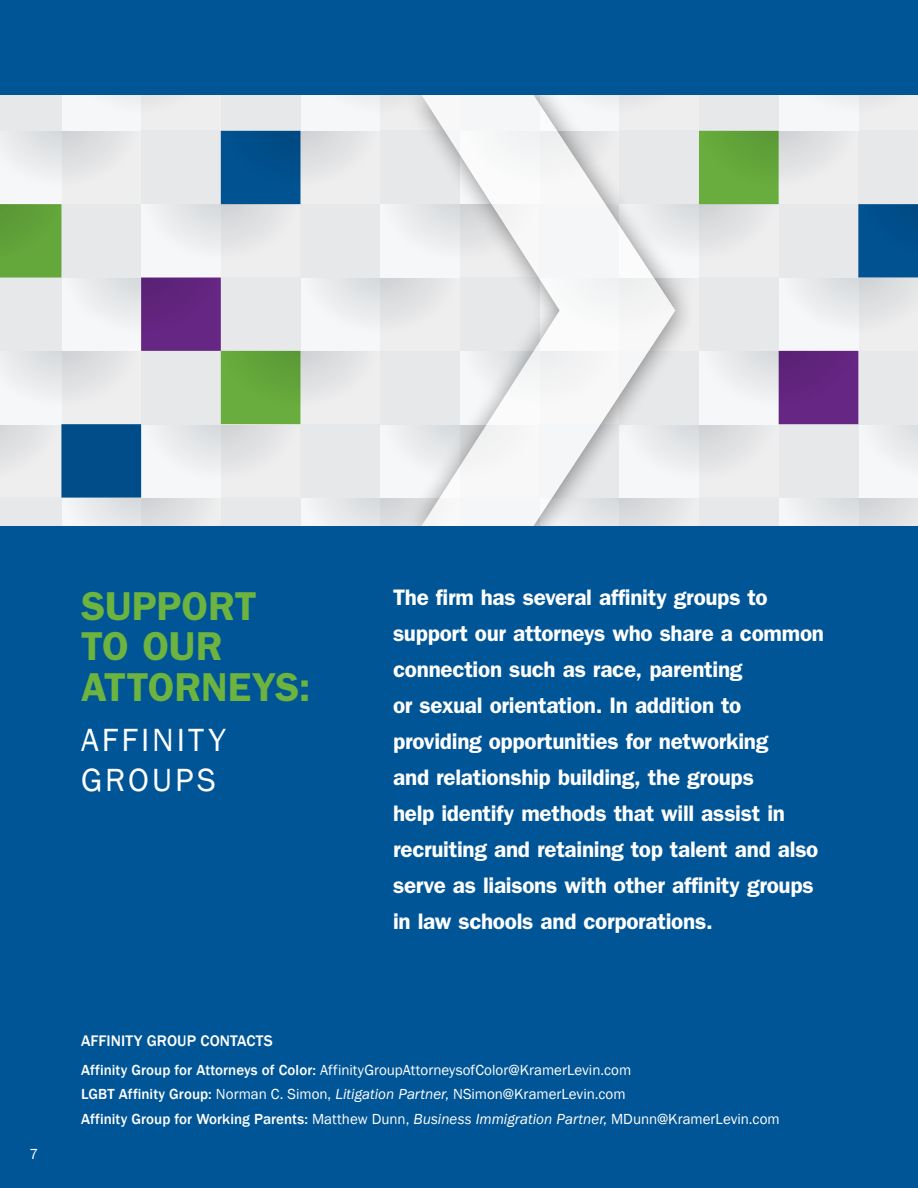
<style>
.page{position:relative;width:918px;height:1188px;background:#fff}
.page>*{position:absolute;margin:0;border:0;box-sizing:border-box;transform-origin:0 0}
.t1{font:600 40.5px/40.5px "Franklin Gothic";letter-spacing:-.005em;color:#6cb33f}
.t2{font:33px/40.5px "Franklin Gothic";letter-spacing:.09em;color:#fff}
.t3{font:600 22.5px/36px "Franklin Gothic";letter-spacing:-.015em;color:#fff}
.t4{font:500 15.75px "Franklin Gothic";letter-spacing:.005em;color:#fff}
.t5{font:15px/24.8px "Franklin Gothic";color:#fff}
.s1{font-weight:500}
.s2{font-style:italic}
</style>
<div class="page">
<svg style="left:0;top:94px;width:918px;height:432px"></svg>
<div style="left:699px;top:131px;width:80px;height:73px;background:linear-gradient(to right,#68ad3d,#62a33a)"></div>
<div style="left:0;top:204px;width:61px;height:74px;background:#64a63a"></div>
<div style="left:858px;top:204px;width:60px;height:74px;background:#005596"></div>
<div style="left:221px;top:351px;width:80px;height:73px;background:linear-gradient(to right,#68ad3d,#62a33a)"></div>
<div style="left:779px;top:351px;width:79px;height:73px;background:#652582"></div>
<div style="left:141px;top:278px;width:80px;height:73px;background:#652583"></div>
<div style="left:61px;top:424px;width:80px;height:74px;background:#004d89"></div>
<div style="left:221px;top:131px;width:80px;height:73px;background:#005596"></div>
<div style="left:403px;top:73px;width:295px;height:478px;background:#000;opacity:.75"></div>
<svg style="left:421px;top:95px;width:254px;height:431px;fill:#f0f1f2"></svg>
<div style="left:0;top:0;width:918px;height:94px;background:#005596"></div>
<div style="left:0;top:526px;width:918px;height:662px;background:#005596"></div>
<p class="t5" style="left:29px;top:1142px;width:10px">7</p>
<h1 class="t1" style="left:81px;top:585px;width:231px">SUPPORT<br>TO OUR<br>ATTORNEYS:</h1>
<h2 class="t2" style="left:81px;top:720px;width:146px">AFFINITY<br>GROUPS</h2>
<p class="t3" style="left:393px;top:579px;width:433px">The firm has several affinity groups to support our attorneys who share a common connection such as race, parenting<br>or sexual orientation. In addition to providing opportunities for networking<br>and relationship building, the groups<br>help identify methods that will assist in recruiting and retaining top talent and also serve as liaisons with other affinity groups in law schools and corporations.</p>
<p class="t4" style="left:81px;top:1031px;width:193px">AFFINITY GROUP CONTACTS</p>
<p class="t5" style="left:81px;top:1058px;width:700px"><span class="s1">Affinity Group for Attorneys of Color:</span> AffinityGroupAttorneysofColor@KramerLevin.com<br><span class="s1">LGBT Affinity Group:</span> Norman C. Simon, <span class="s2">Litigation Partner</span>, NSimon@KramerLevin.com<br><span class="s1">Affinity Group for Working Parents:</span> Matthew Dunn, <span class="s2">Business Immigration Partner</span>, MDunn@KramerLevin.com</p>
</div>
